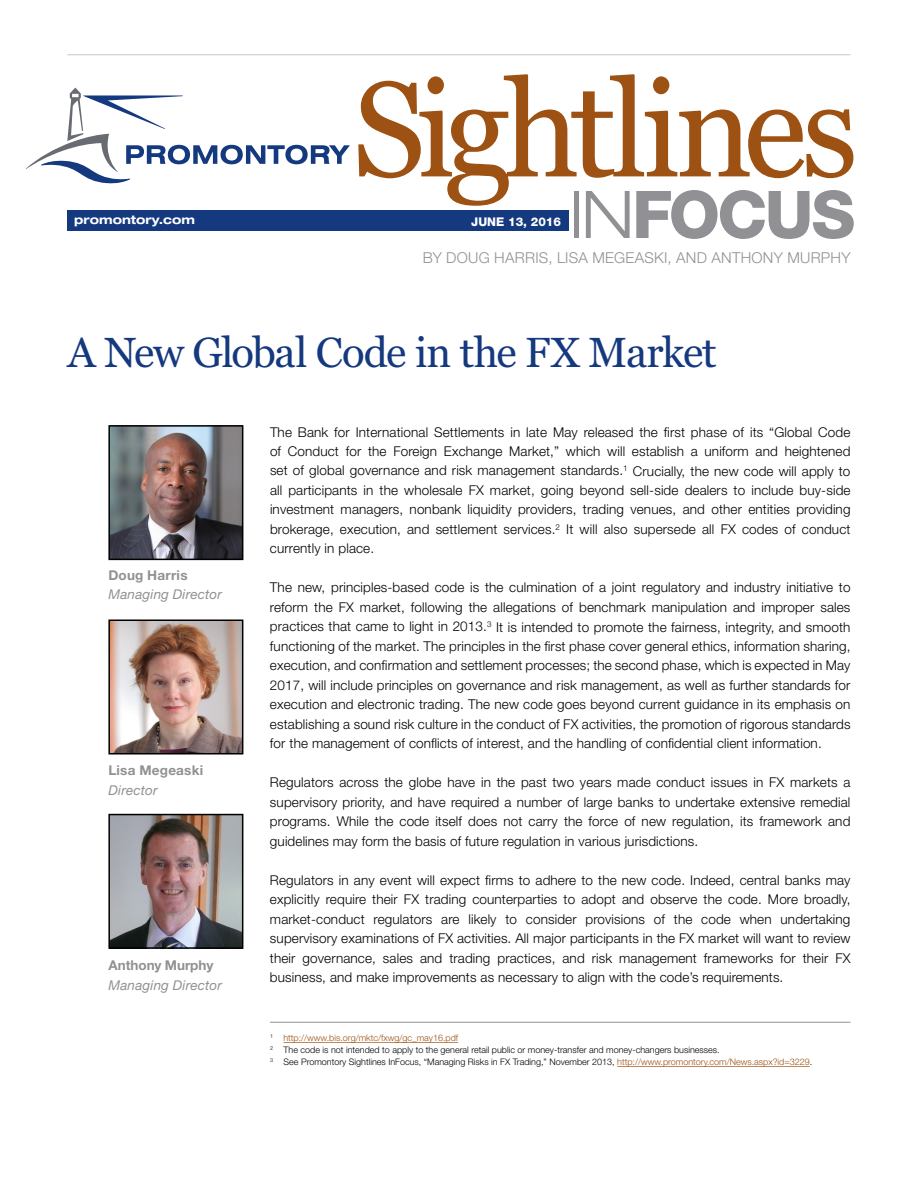
<style>
.page{position:relative;width:918px;height:1188px;background:#fff}
.page>*{position:absolute;margin:0;border:0;box-sizing:border-box;transform-origin:0 0}
.t1{font:800 65.85px "Helvetica Neue LT Std";letter-spacing:-.04em;color:#919195}
.t2{font:42px "Georgia";letter-spacing:-.035em;color:#15397f}
.t3{font:300 15px "Helvetica Neue LT Std";letter-spacing:.02em;color:#919195}
.t4{font:300 13.5px/19.5px "Helvetica Neue LT Std";letter-spacing:.01em;color:#000;text-align:justify}
.t5{font:italic 13.5px "Helvetica Neue LT Std";letter-spacing:.015em;color:#919195}
.t6{font:700 13.5px "Helvetica Neue LT Std";letter-spacing:.015em;color:#919195}
.t7{font:700 expanded 12px "Helvetica Neue LT Std";color:#fff}
.t8{font:800 12px "Helvetica Neue LT Std";color:#fff}
.t9{font:300 9px/12px "Helvetica Neue LT Std";color:#000}
.s1{font-weight:300;font-stretch:expanded}
.s2{color:#9d5112}
</style>
<div class="page">
<div style="left:68px;top:211px;width:501px;height:20px;background:#15397f"></div>
<hr style="left:68px;top:54px;width:782px;height:1px;background:#c5c6c8">
<svg style="left:26px;top:88px;width:324px;height:96px"></svg>
<svg style="left:358px;top:74px;width:495px;height:132px"></svg>
<hr style="left:270px;top:1022px;width:581px;height:1px;background:#919195">
<hr style="left:284px;top:1042px;width:174px;height:1px;background:#c0885c">
<hr style="left:617px;top:1066px;width:193px;height:1px;background:#c0885c">
<img style="left:111px;top:428px;width:129px;height:129px">
<div style="left:108px;top:425px;width:135px;height:135px;border:2px solid #000"></div>
<img style="left:111px;top:623px;width:129px;height:128px">
<div style="left:108px;top:620px;width:135px;height:134px;border:2px solid #000"></div>
<img style="left:111px;top:817px;width:129px;height:129px">
<div style="left:108px;top:814px;width:135px;height:135px;border:2px solid #000"></div>
<p class="t7" style="left:74px;top:212px;width:122px">promontory.com</p>
<p class="t8" style="left:471px;top:214px;width:91px">JUNE 13, 2016</p>
<h1 class="t1" style="left:569px;top:175px;width:288px"><span class="s1">IN</span>FOCUS</h1>
<p class="t3" style="left:423px;top:249px;width:429px">BY DOUG HARRIS, LISA MEGEASKI, AND ANTHONY MURPHY</p>
<h2 class="t2" style="left:68px;top:328px;width:651px">A New Global Code in the FX Market</h2>
<p class="t6" style="left:108px;top:566px;width:81px">Doug Harris</p>
<p class="t5" style="left:108px;top:586px;width:115px">Managing Director</p>
<p class="t6" style="left:108px;top:762px;width:96px">Lisa Megeaski</p>
<p class="t5" style="left:108px;top:782px;width:51px">Director</p>
<p class="t6" style="left:108px;top:957px;width:106px">Anthony Murphy</p>
<p class="t5" style="left:108px;top:977px;width:115px">Managing Director</p>
<p class="t4" style="left:270px;top:422px;width:582px">The Bank for International Settlements in late May released the first phase of its “Global Code of Conduct for the Foreign Exchange Market,” which will establish a uniform and heightened set of global governance and risk management standards.<sup>1</sup> Crucially, the new code will apply to all participants in the wholesale FX market, going beyond sell-side dealers to include buy-side investment managers, nonbank liquidity providers, trading venues, and other entities providing brokerage, execution, and settlement services.<sup>2</sup> It will also supersede all FX codes of conduct currently in place.</p>
<p class="t4" style="left:270px;top:578px;width:582px">The new, principles-based code is the culmination of a joint regulatory and industry initiative to reform the FX market, following the allegations of benchmark manipulation and improper sales practices that came to light in 2013.<sup>3</sup> It is intended to promote the fairness, integrity, and smooth functioning of the market. The principles in the first phase cover general ethics, information sharing, execution, and confirmation and settlement processes; the second phase, which is expected in May 2017, will include principles on governance and risk management, as well as further standards for execution and electronic trading. The new code goes beyond current guidance in its emphasis on establishing a sound risk culture in the conduct of FX activities, the promotion of rigorous standards for the management of conflicts of interest, and the handling of confidential client information.</p>
<p class="t4" style="left:270px;top:773px;width:582px">Regulators across the globe have in the past two years made conduct issues in FX markets a supervisory priority, and have required a number of large banks to undertake extensive remedial programs. While the code itself does not carry the force of new regulation, its framework and guidelines may form the basis of future regulation in various jurisdictions.</p>
<p class="t4" style="left:270px;top:870px;width:582px">Regulators in any event will expect firms to adhere to the new code. Indeed, central banks may explicitly require their FX trading counterparties to adopt and observe the code. More broadly, market-conduct regulators are likely to consider provisions of the code when undertaking supervisory examinations of FX activities. All major participants in the FX market will want to review their governance, sales and trading practices, and risk management frameworks for their FX business, and make improvements as necessary to align with the code’s requirements.</p>
<p class="t9" style="left:270px;top:1032px;width:544px"><sup>1</sup> <span class="s2">http://www.bis.org/mktc/fxwg/gc_may16.pdf<br></span><sup>2</sup> The code is not intended to apply to the general retail public or money-transfer and money-changers businesses.<br><sup>3</sup> See Promontory Sightlines InFocus, “Managing Risks in FX Trading,” November 2013, <span class="s2">http://www.promontory.com/News.aspx?id=3229</span>.</p>
</div>
